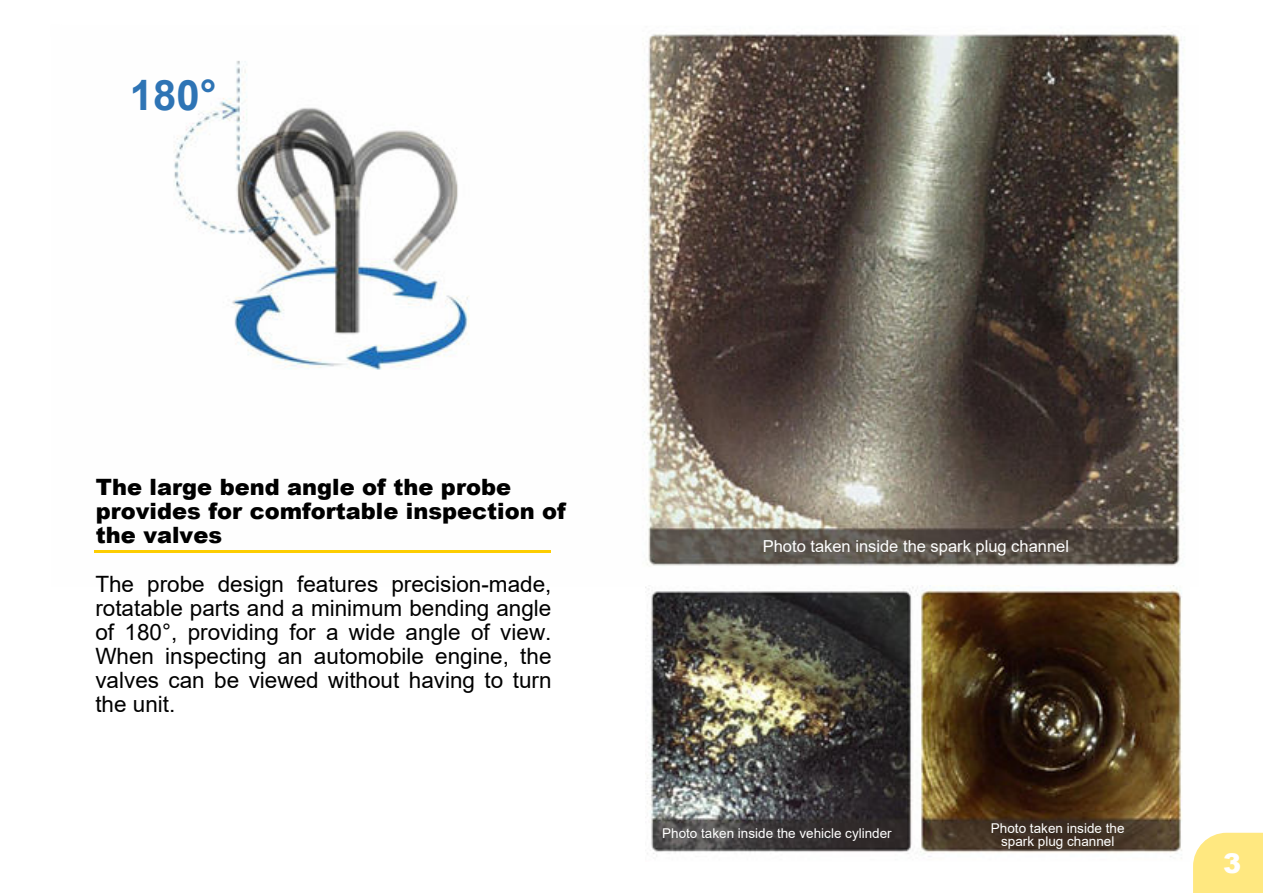
<style>
.page{position:relative;width:1263px;height:893px;background:#fff}
.page>*{position:absolute;margin:0;border:0;box-sizing:border-box;transform-origin:0 0}
.t1{font:700 42px "Arial";color:#2e74b5}
.t2{font:900 27.15px "Arial";color:#fff}
.t3{font:22.5px/24px "Arial";color:#000;text-align:justify}
.t4{font:900 22.5px/24px "Arial";color:#000}
.t5{font:16.5px "Arial";color:#fff}
.t6{font:13.5px/13.5px "Arial";color:#fff;text-align:center}
</style>
<div class="page">
<img style="left:174px;top:32px;width:1011px;height:534px">
<img style="left:645px;top:585px;width:537px;height:274px">
<hr style="left:94px;top:550px;width:457px;height:3px;background:#fdcd01">
<div style="left:1193px;top:833px;width:70px;height:60px;background:#ffe880"></div>
<h1 class="t1" style="left:130px;top:71px;width:88px">180°</h1>
<p class="t4" style="left:96px;top:474px;width:472px">The large bend angle of the probe provides for comfortable inspection of the valves</p>
<p class="t3" style="left:95px;top:572px;width:458px">The probe design features precision-made, rotatable parts and a minimum bending angle of 180°, providing for a wide angle of view.<br>When inspecting an automobile engine, the valves can be viewed without having to turn the unit.</p>
<p class="t5" style="left:763px;top:535px;width:308px">Photo taken inside the spark plug channel</p>
<p class="t6" style="left:662px;top:826px;width:231px">Photo taken inside the vehicle cylinder</p>
<p class="t6" style="left:991px;top:821px;width:135px">Photo taken inside the spark plug channel</p>
<p class="t2" style="left:1223px;top:847px;width:20px">3</p>
</div>
